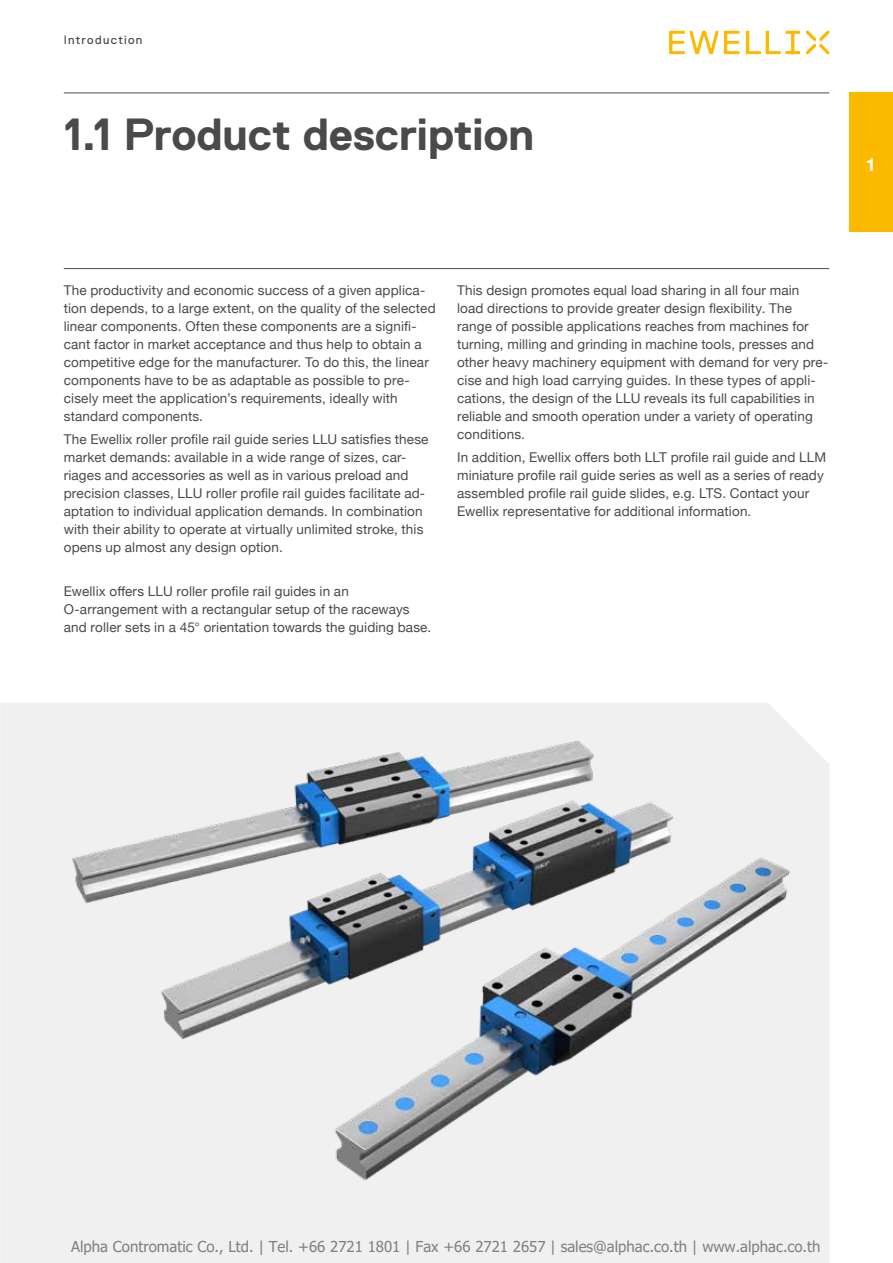
<style>
.page{position:relative;width:893px;height:1263px;background:#fff}
.page>*{position:absolute;margin:0;border:0;box-sizing:border-box;transform-origin:0 0}
.t1{font:700 45px "Replica Std";letter-spacing:-.01em;color:#4a4a49}
.t2{font:700 18px "Helvetica Neue";color:#fff}
.t3{font:15px "Tahoma";color:#808080}
.t4{font:13.5px/18px "Helvetica Neue";letter-spacing:.01em;color:#4a4a49}
.t5{font:12px "Replica Std";letter-spacing:.11em;color:#4a4a49}
</style>
<div class="page">
<div style="left:1px;top:703px;width:828px;height:560px;background:#f0f0f0"></div>
<div style="left:849px;top:93px;width:44px;height:139px;background:#fbba00"></div>
<hr style="left:64px;top:93px;width:765px;height:1px;background:#4a4a49">
<hr style="left:64px;top:268px;width:765px;height:1px;background:#4a4a49">
<svg style="left:669px;top:31px;width:131px;height:23px"></svg>
<svg style="left:806px;top:31px;width:23px;height:23px"></svg>
<hr style="left:0;top:0;width:1px;height:1263px;background:#fbba00">
<img style="left:41px;top:703px;width:772px;height:560px">
<p class="t5" style="left:64px;top:34px;width:80px">Introduction</p>
<h1 class="t1" style="left:64px;top:109px;width:472px">1.1 Product description</h1>
<h2 class="t2" style="left:866px;top:151px;width:12px">1</h2>
<p class="t4" style="left:64px;top:282px;width:373px">The productivity and economic success of a given applica&shy;tion depends, to a large extent, on the quality of the selected linear components. Often these components are a signifi&shy;cant factor in market acceptance and thus help to obtain a competitive edge for the manufacturer. To do this, the linear components have to be as adaptable as possible to pre&shy;cisely meet the application’s requirements, ideally with standard components.</p>
<p class="t4" style="left:64px;top:431px;width:366px">The Ewellix roller profile rail guide series LLU satisfies these market demands: available in a wide range of sizes, car&shy;riages and accessories as well as in various preload and precision classes, LLU roller profile rail guides facilitate ad&shy;aptation to individual application demands. In combination with their ability to operate at virtually unlimited stroke, this opens up almost any design option.</p>
<p class="t4" style="left:64px;top:583px;width:369px">Ewellix offers LLU roller profile rail guides in an<br>O-arrangement with a rectangular setup of the raceways and roller sets in a 45° orientation towards the guiding base.</p>
<p class="t4" style="left:457px;top:282px;width:373px">This design promotes equal load sharing in all four main load directions to provide greater design flexibility. The range of possible applications reaches from machines for turning, milling and grinding in machine tools, presses and other heavy machinery equipment with demand for very pre&shy;cise and high load carrying guides. In these types of appli&shy;cations, the design of the LLU reveals its full capabilities in reliable and smooth operation under a variety of operating conditions.</p>
<p class="t4" style="left:457px;top:449px;width:370px">In addition, Ewellix offers both LLT profile rail guide and LLM miniature profile rail guide series as well as a series of ready assembled profile rail guide slides, e.g. LTS. Contact your Ewellix representative for additional information.</p>
<p class="t3" style="left:71px;top:1236px;width:751px">Alpha Contromatic Co., Ltd. | Tel. +66 2721 1801 | Fax +66 2721 2657 | sales@alphac.co.th | www.alphac.co.th</p>
</div>
